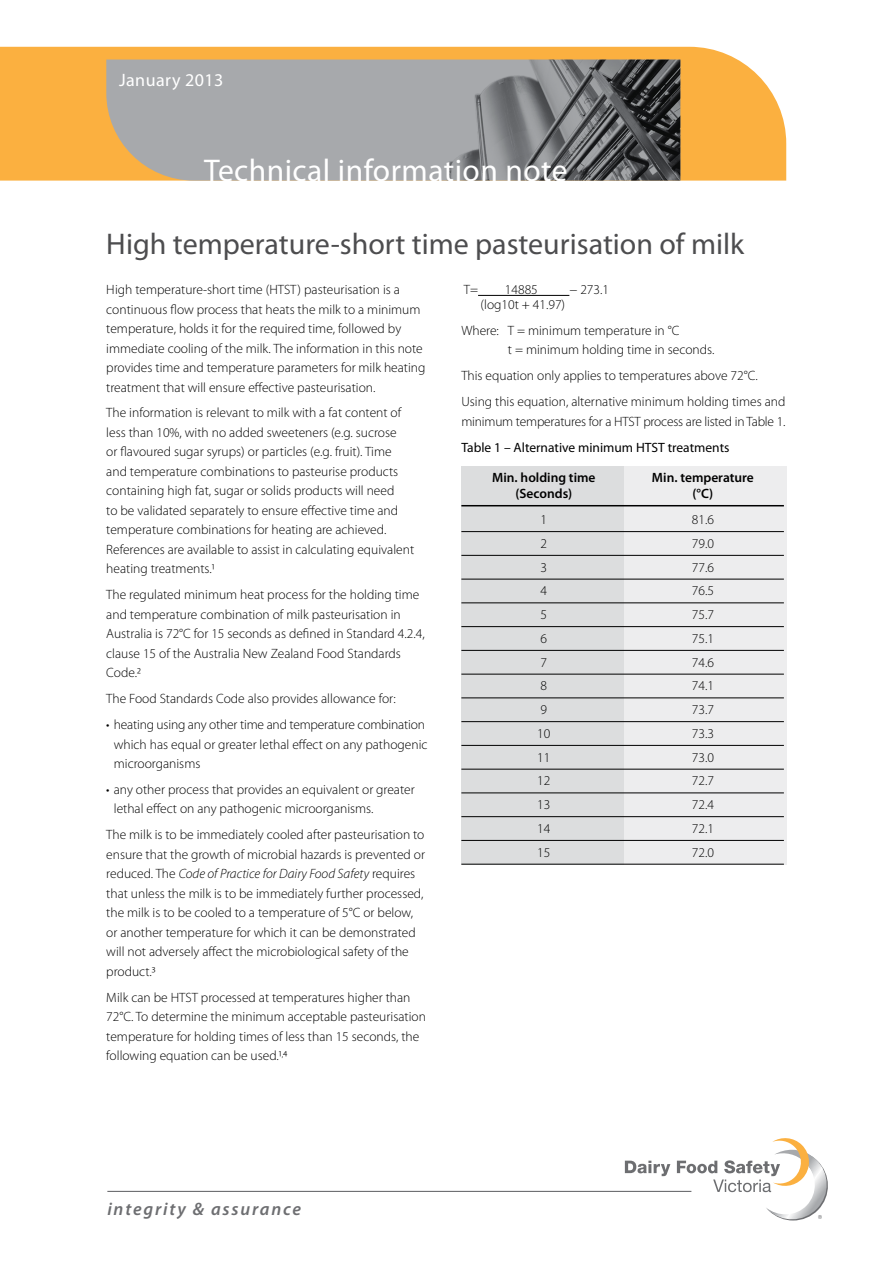
<style>
.page{position:relative;width:893px;height:1263px;background:#fff}
.page>*{position:absolute;margin:0;border:0;box-sizing:border-box;transform-origin:0 0}
.t1{font:31.5px "Myriad Pro";letter-spacing:.015em;color:#fff}
.t2{font:30px "Myriad Pro";color:#4d4d4f}
.t3{font:italic 600 18px "Myriad Pro";letter-spacing:.1em;color:#6d6e71}
.t4{font:18px "Myriad Pro";letter-spacing:.025em;color:#fff}
.t5{font:300 13.5px/19.5px "Myriad Pro";color:#000}
.t6{font:600 13.5px "Myriad Pro";color:#000}
.t7{font:13.5px "Myriad Pro";color:#000}
.s1{font-style:italic}
</style>
<div class="page">
<div style="left:461px;top:466px;width:163px;height:398px;background:#dcddde"></div>
<div style="left:624px;top:466px;width:162px;height:398px;background:#ededee"></div>
<svg style="left:0;top:47px;width:786px;height:134px;background:#f9b34b"></svg>
<div style="left:106px;top:60px;width:257px;height:121px;background:#a7a9ac"></div>
<img style="left:363px;top:60px;width:317px;height:121px">
<svg style="left:625px;top:1161px;width:45px;height:15px"></svg>
<svg style="left:677px;top:1138px;width:151px;height:83px"></svg>
<hr style="left:107px;top:1191px;width:584px;height:1px;background:#6d6e71">
<hr style="left:478px;top:295px;width:91px;height:1px;background:#000">
<hr style="left:461px;top:505px;width:323px;height:1px;background:#000">
<hr style="left:461px;top:531px;width:323px;height:1px;background:#000">
<hr style="left:461px;top:555px;width:323px;height:1px;background:#000">
<hr style="left:461px;top:579px;width:323px;height:1px;background:#000">
<hr style="left:461px;top:602px;width:323px;height:1px;background:#000">
<hr style="left:461px;top:626px;width:323px;height:1px;background:#000">
<hr style="left:461px;top:650px;width:323px;height:1px;background:#000">
<hr style="left:461px;top:674px;width:323px;height:1px;background:#000">
<hr style="left:461px;top:697px;width:323px;height:1px;background:#000">
<hr style="left:461px;top:721px;width:323px;height:1px;background:#000">
<hr style="left:461px;top:745px;width:323px;height:1px;background:#000">
<hr style="left:461px;top:769px;width:323px;height:1px;background:#000">
<hr style="left:461px;top:792px;width:323px;height:1px;background:#000">
<hr style="left:461px;top:816px;width:323px;height:1px;background:#000">
<hr style="left:461px;top:840px;width:323px;height:1px;background:#000">
<hr style="left:461px;top:864px;width:323px;height:1px;background:#000">
<h3 class="t4" style="left:119px;top:69px;width:106px">January 2013</h3>
<h1 class="t1" style="left:204px;top:151px;width:365px">Technical information note</h1>
<h2 class="t2" style="left:106px;top:226px;width:639px">High temperature-short time pasteurisation of milk</h2>
<p class="t5" style="left:106px;top:280px;width:321px">High temperature-short time (HTST) pasteurisation is a continuous flow process that heats the milk to a minimum temperature, holds it for the required time, followed by immediate cooling of the milk. The information in this note provides time and temperature parameters for milk heating treatment that will ensure effective pasteurisation.</p>
<p class="t5" style="left:106px;top:403px;width:309px">The information is relevant to milk with a fat content of less than 10%, with no added sweeteners (e.g. sucrose<br>or flavoured sugar syrups) or particles (e.g. fruit). Time and temperature combinations to pasteurise products containing high fat, sugar or solids products will need<br>to be validated separately to ensure effective time and temperature combinations for heating are achieved.<br>References are available to assist in calculating equivalent heating treatments.1</p>
<p class="t5" style="left:106px;top:585px;width:320px">The regulated minimum heat process for the holding time and temperature combination of milk pasteurisation in Australia is 72°C for 15 seconds as defined in Standard 4.2.4, clause 15 of the Australia New Zealand Food Standards Code.2</p>
<p class="t5" style="left:106px;top:689px;width:291px">The Food Standards Code also provides allowance for:</p>
<p class="t5" style="left:114px;top:715px;width:315px;text-indent:-8px">• heating using any other time and temperature combination which has equal or greater lethal effect on any pathogenic microorganisms</p>
<p class="t5" style="left:114px;top:779px;width:302px;text-indent:-8px">• any other process that provides an equivalent or greater lethal effect on any pathogenic microorganisms.</p>
<p class="t5" style="left:106px;top:825px;width:320px">The milk is to be immediately cooled after pasteurisation to ensure that the growth of microbial hazards is prevented or reduced. The <span class="s1">Code of Practice for Dairy Food Safety</span> requires that unless the milk is to be immediately further processed, the milk is to be cooled to a temperature of 5°C or below, or another temperature for which it can be demonstrated will not adversely affect the microbiological safety of the product.3</p>
<p class="t5" style="left:106px;top:987px;width:321px">Milk can be HTST processed at temperatures higher than 72°C. To determine the minimum acceptable pasteurisation temperature for holding times of less than 15 seconds, the following equation can be used.1<sup>,</sup>4</p>
<p class="t5" style="left:464px;top:280px;width:16px">T=</p>
<p class="t5" style="left:505px;top:280px;width:34px">14885</p>
<p class="t5" style="left:569px;top:280px;width:41px">− 273.1</p>
<p class="t5" style="left:461px;top:291px;width:220px;line-height:26px;text-indent:19px">(log10t + 4 1.97)<br>Where: T = minimum temperature in °C</p>
<p class="t5" style="left:461px;top:337px;width:325px;line-height:26px;text-indent:46px">t = minimum holding time in seconds.<br>This equation only applies to temperatures above 72°C.<br>Using this equation, alternative minimum holding times and</p>
<p class="t5" style="left:461px;top:411px;width:326px">minimum temperatures for a HTST process are listed in Table 1.</p>
<p class="t7" style="left:461px;top:439px;width:270px">Table 1 – Alternative minimum HTST treatments</p>
<p class="t6" style="left:492px;top:469px;width:105px">Min. holding time</p>
<p class="t6" style="left:652px;top:469px;width:103px">Min. temperature</p>
<p class="t6" style="left:515px;top:485px;width:58px">(Seconds)</p>
<p class="t6" style="left:692px;top:485px;width:22px">(°C)</p>
<p class="t5" style="left:541px;top:510px;width:8px">1</p>
<p class="t5" style="left:692px;top:510px;width:24px">81.6</p>
<p class="t5" style="left:541px;top:533px;width:8px">2</p>
<p class="t5" style="left:692px;top:533px;width:24px">79.0</p>
<p class="t5" style="left:541px;top:557px;width:8px">3</p>
<p class="t5" style="left:692px;top:557px;width:24px">77.6</p>
<p class="t5" style="left:541px;top:581px;width:6px">4</p>
<p class="t5" style="left:692px;top:581px;width:24px">76.5</p>
<p class="t5" style="left:541px;top:605px;width:8px">5</p>
<p class="t5" style="left:692px;top:605px;width:24px">75.7</p>
<p class="t5" style="left:541px;top:628px;width:8px">6</p>
<p class="t5" style="left:692px;top:628px;width:24px">75.1</p>
<p class="t5" style="left:541px;top:652px;width:8px">7</p>
<p class="t5" style="left:692px;top:652px;width:24px">74.6</p>
<p class="t5" style="left:541px;top:676px;width:8px">8</p>
<p class="t5" style="left:692px;top:676px;width:24px">74.1</p>
<p class="t5" style="left:541px;top:700px;width:8px">9</p>
<p class="t5" style="left:692px;top:700px;width:24px">73.7</p>
<p class="t5" style="left:537px;top:723px;width:15px">10</p>
<p class="t5" style="left:692px;top:723px;width:24px">73.3</p>
<p class="t5" style="left:537px;top:747px;width:15px">11</p>
<p class="t5" style="left:692px;top:747px;width:24px">73.0</p>
<p class="t5" style="left:537px;top:771px;width:15px">12</p>
<p class="t5" style="left:692px;top:771px;width:24px">72.7</p>
<p class="t5" style="left:537px;top:795px;width:15px">13</p>
<p class="t5" style="left:692px;top:795px;width:24px">72.4</p>
<p class="t5" style="left:537px;top:818px;width:12px">14</p>
<p class="t5" style="left:692px;top:818px;width:24px">72.1</p>
<p class="t5" style="left:537px;top:842px;width:15px">15</p>
<p class="t5" style="left:692px;top:842px;width:24px">72.0</p>
<h3 class="t3" style="left:107px;top:1197px;width:195px">integrity &amp; assurance</h3>
</div>
